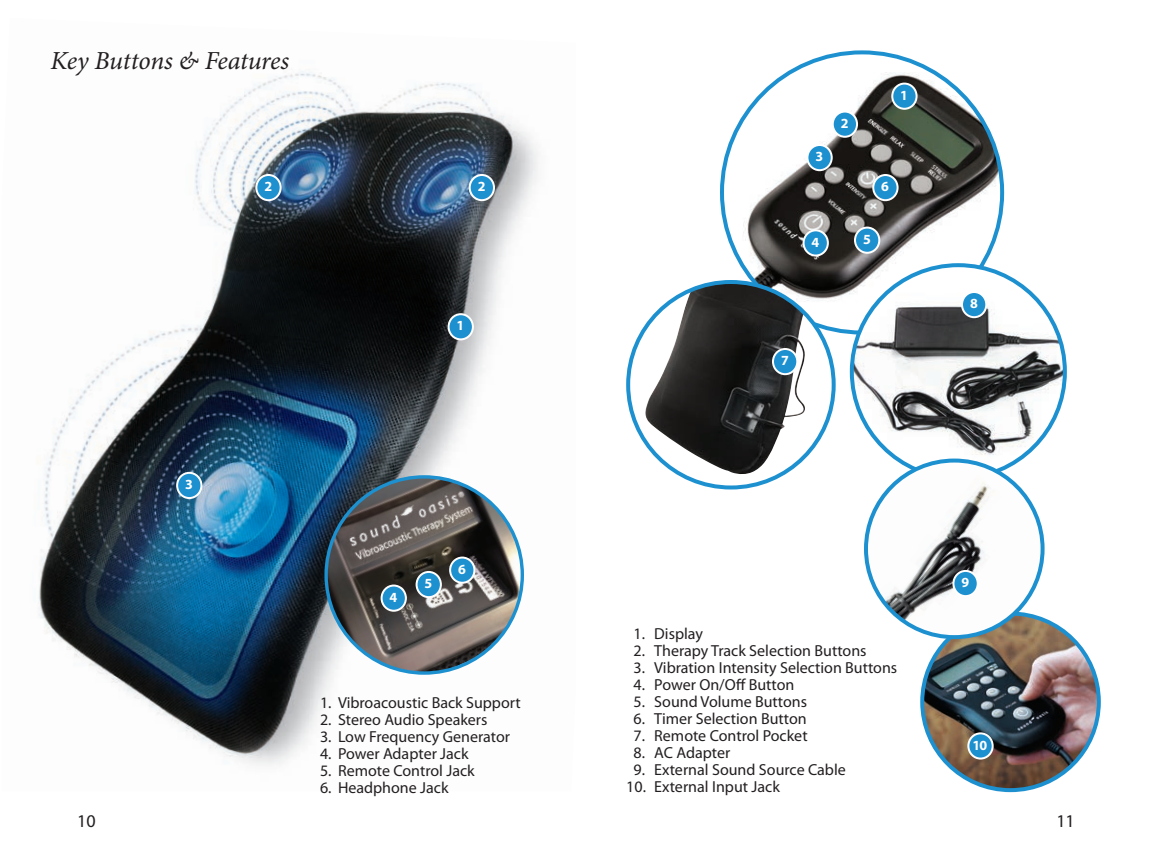
<style>
.page{position:relative;width:1152px;height:864px;background:#fff}
.page>*{position:absolute;margin:0;border:0;box-sizing:border-box;transform-origin:0 0}
.t1{font:italic 26px "Minion Pro";letter-spacing:-.01em;color:#231f20}
.t2{font:18px "Myriad Pro";color:#231f20}
.t3{font:16px "Myriad Pro";color:#231f20}
.t4{font:700 14px "Myriad Pro";color:#fff}
</style>
<div class="page">
<img style="left:37px;top:71px;width:501px;height:694px">
<img style="left:326px;top:477px;width:196px;height:196px">
<div style="left:382px;top:586px;width:24px;height:25px;background:#1d90d0;border-radius:50%"></div>
<div style="left:381px;top:585px;width:26px;height:27px;border:2px solid #fff;border-radius:50%"></div>
<div style="left:417px;top:572px;width:24px;height:25px;background:#1d90d0;border-radius:50%"></div>
<div style="left:416px;top:571px;width:26px;height:27px;border:2px solid #fff;border-radius:50%"></div>
<div style="left:450px;top:558px;width:24px;height:25px;background:#1d90d0;border-radius:50%"></div>
<div style="left:449px;top:557px;width:26px;height:27px;border:2px solid #fff;border-radius:50%"></div>
<div style="left:449px;top:314px;width:24px;height:25px;background:#1d90d0;border-radius:50%"></div>
<div style="left:448px;top:313px;width:26px;height:27px;border:2px solid #fff;border-radius:50%"></div>
<div style="left:470px;top:175px;width:24px;height:25px;background:#1d90d0;border-radius:50%"></div>
<div style="left:469px;top:174px;width:26px;height:27px;border:2px solid #fff;border-radius:50%"></div>
<div style="left:256px;top:175px;width:25px;height:25px;background:#1d90d0;border-radius:50%"></div>
<div style="left:255px;top:174px;width:27px;height:27px;border:2px solid #fff;border-radius:50%"></div>
<div style="left:177px;top:473px;width:24px;height:25px;background:#1d90d0;border-radius:50%"></div>
<div style="left:176px;top:472px;width:26px;height:27px;border:2px solid #fff;border-radius:50%"></div>
<svg style="left:722px;top:52px;width:280px;height:281px"></svg>
<img style="left:722px;top:72px;width:280px;height:254px">
<div style="left:892px;top:84px;width:25px;height:25px;background:#1d90d0;border-radius:50%"></div>
<div style="left:891px;top:83px;width:27px;height:27px;border:2px solid #fff;border-radius:50%"></div>
<div style="left:833px;top:112px;width:24px;height:25px;background:#1d90d0;border-radius:50%"></div>
<div style="left:832px;top:111px;width:26px;height:27px;border:2px solid #fff;border-radius:50%"></div>
<div style="left:807px;top:145px;width:25px;height:25px;background:#1d90d0;border-radius:50%"></div>
<div style="left:806px;top:144px;width:27px;height:27px;border:2px solid #fff;border-radius:50%"></div>
<div style="left:804px;top:230px;width:24px;height:26px;background:#1d90d0;border-radius:50%"></div>
<div style="left:803px;top:229px;width:26px;height:28px;border:2px solid #fff;border-radius:50%"></div>
<div style="left:855px;top:228px;width:24px;height:25px;background:#1d90d0;border-radius:50%"></div>
<div style="left:854px;top:227px;width:26px;height:27px;border:2px solid #fff;border-radius:50%"></div>
<div style="left:873px;top:175px;width:25px;height:25px;background:#1d90d0;border-radius:50%"></div>
<div style="left:872px;top:174px;width:27px;height:27px;border:2px solid #fff;border-radius:50%"></div>
<svg style="left:628px;top:282px;width:206px;height:206px"></svg>
<img style="left:643px;top:282px;width:163px;height:193px">
<img style="left:852px;top:265px;width:213px;height:213px;border-radius:107px">
<div style="left:773px;top:349px;width:24px;height:25px;background:#1d90d0;border-radius:50%"></div>
<div style="left:772px;top:348px;width:26px;height:27px;border:2px solid #fff;border-radius:50%"></div>
<div style="left:962px;top:292px;width:24px;height:25px;background:#1d90d0;border-radius:50%"></div>
<div style="left:961px;top:291px;width:26px;height:27px;border:2px solid #fff;border-radius:50%"></div>
<img style="left:922px;top:614px;width:177px;height:176px;border-radius:88px">
<div style="left:920px;top:612px;width:181px;height:180px;border:4px solid #1d90d0;border-radius:50%"></div>
<img style="left:866px;top:461px;width:177px;height:176px;border-radius:88px">
<div style="left:864px;top:459px;width:181px;height:180px;border:4px solid #1d90d0;border-radius:50%"></div>
<svg style="left:968px;top:733px;width:25px;height:26px"></svg>
<div style="left:967px;top:732px;width:27px;height:28px;border:2px solid #fff;border-radius:50%"></div>
<div style="left:953px;top:571px;width:25px;height:25px;background:#1d90d0;border-radius:50%"></div>
<div style="left:952px;top:570px;width:27px;height:27px;border:2px solid #fff;border-radius:50%"></div>
<h1 class="t1" style="left:50px;top:43px;width:240px">Key Buttons &amp; Features</h1>
<p class="t4" style="left:264px;top:177px;width:9px">2</p>
<p class="t4" style="left:478px;top:177px;width:9px">2</p>
<p class="t4" style="left:185px;top:475px;width:9px">3</p>
<p class="t4" style="left:457px;top:317px;width:9px">1</p>
<p class="t4" style="left:390px;top:588px;width:9px">4</p>
<p class="t4" style="left:425px;top:574px;width:9px">5</p>
<p class="t4" style="left:458px;top:560px;width:9px">6</p>
<p class="t3" style="left:320px;top:694px;width:202px">1. Vibroacoustic Back Support</p>
<p class="t3" style="left:320px;top:711px;width:169px">2. Stereo Audio Speakers</p>
<p class="t3" style="left:320px;top:728px;width:192px">3. Low Frequency Generator</p>
<p class="t3" style="left:320px;top:745px;width:150px">4. Power Adapter Jack</p>
<p class="t3" style="left:320px;top:762px;width:156px">5. Remote Control Jack</p>
<p class="t3" style="left:320px;top:779px;width:130px">6. Headphone Jack</p>
<p class="t4" style="left:815px;top:147px;width:9px">3</p>
<p class="t4" style="left:841px;top:114px;width:9px">2</p>
<p class="t4" style="left:900px;top:86px;width:9px">1</p>
<p class="t4" style="left:881px;top:177px;width:9px">6</p>
<p class="t4" style="left:812px;top:233px;width:9px">4</p>
<p class="t4" style="left:863px;top:230px;width:9px">5</p>
<p class="t4" style="left:781px;top:351px;width:9px">7</p>
<p class="t4" style="left:970px;top:294px;width:9px">8</p>
<p class="t3" style="left:634px;top:625px;width:71px">1. Display</p>
<p class="t3" style="left:634px;top:642px;width:235px">2. Therapy Track Selection Buttons</p>
<p class="t3" style="left:634px;top:659px;width:265px">3. Vibration Intensity Selection Buttons</p>
<p class="t3" style="left:634px;top:676px;width:162px">4. Power On/Off Button</p>
<p class="t3" style="left:634px;top:693px;width:175px">5. Sound Volume Buttons</p>
<p class="t3" style="left:634px;top:710px;width:175px">6. Timer Selection Button</p>
<p class="t3" style="left:634px;top:727px;width:176px">7. Remote Control Pocket</p>
<p class="t3" style="left:634px;top:744px;width:98px">8. AC Adapter</p>
<p class="t3" style="left:634px;top:761px;width:214px">9. External Sound Source Cable</p>
<p class="t3" style="left:626px;top:778px;width:155px">10. External Input Jack</p>
<p class="t4" style="left:961px;top:573px;width:9px">9</p>
<p class="t4" style="left:972px;top:736px;width:16px">10</p>
<p class="t2" style="left:77px;top:811px;width:20px">10</p>
<p class="t2" style="left:1056px;top:811px;width:20px">11</p>
</div>
